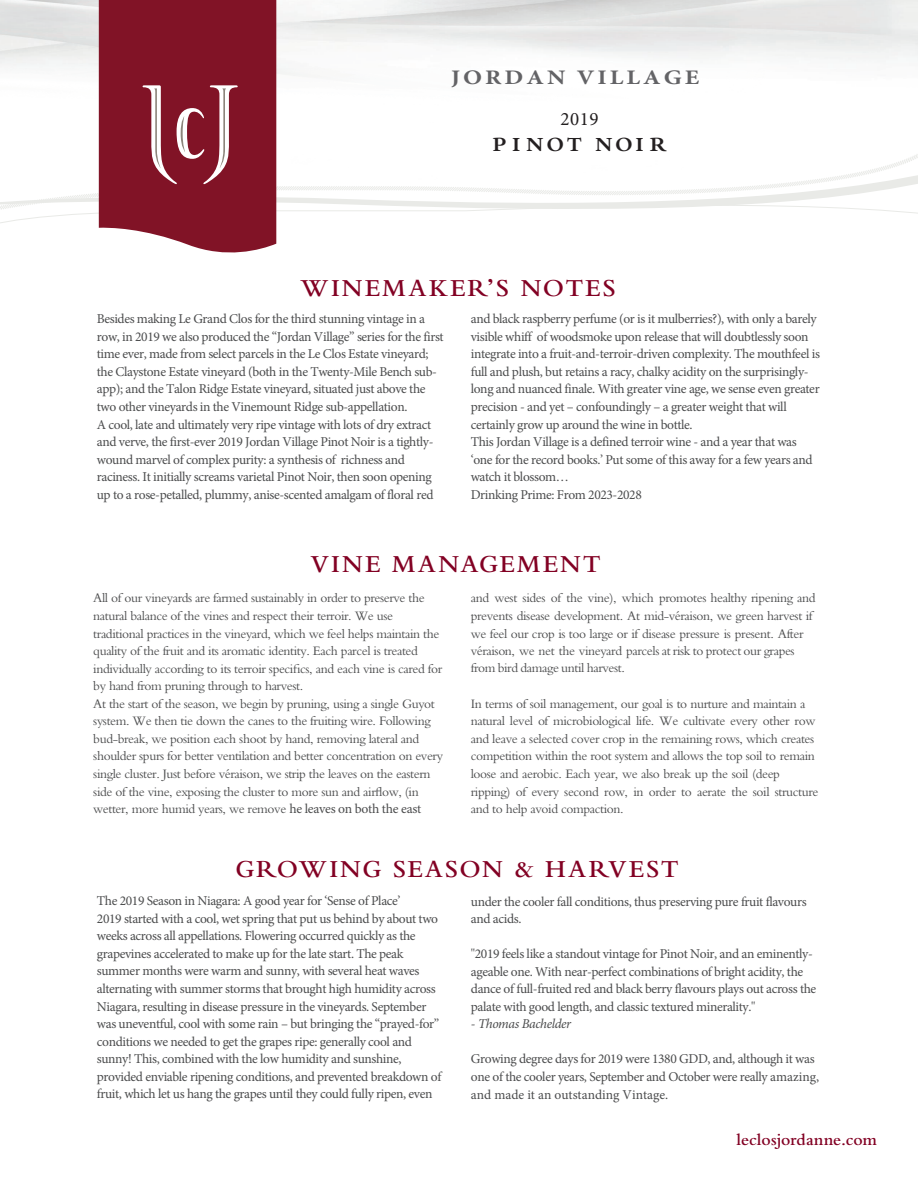
<style>
.page{position:relative;width:918px;height:1188px;background:#fff}
.page>*{position:absolute;margin:0;border:0;box-sizing:border-box;transform-origin:0 0}
.t1{font:600 25.5px "Bembo";letter-spacing:.085em;color:#820123}
.t2{font:600 25.5px "Bembo";letter-spacing:.065em;color:#820123}
.t3{font:700 21px "Bembo";letter-spacing:.135em;color:#231f20}
.t4{font:700 20.7px "Minion Pro";letter-spacing:.12em;color:#636366;scale:1.2 1}
.t5{font:18.9px "Minion Pro";color:#231f20}
.t6{font:600 17.25px "Bembo";color:#820123}
.t7{font:13.5px/17.5px "Minion Pro";letter-spacing:-.03em;color:#4b4c4d}
.t8{font:13.5px/17.5px "Bembo";letter-spacing:-.03em;color:#4b4c4d}
.t9{font:italic 13.5px "Minion Pro";letter-spacing:-.03em;color:#4b4c4d}
.s1{font-family:"Minion Pro"}
.s2{font-style:normal}
</style>
<div class="page">
<svg style="left:99px;top:0;width:177px;height:252px;background:#8d293a"></svg>
<svg style="left:0;top:85px;width:918px;height:142px"></svg>
<h3 class="t4" style="left:451px;top:63px;width:208px">JORDAN VILLAGE</h3>
<h3 class="t5" style="left:560px;top:106px;width:40px">2019</h3>
<h2 class="t3" style="left:493px;top:133px;width:175px">P I NOT NOI R</h2>
<h1 class="t1" style="left:300px;top:274px;width:317px">WINEMAKER’S NOTES</h1>
<p class="t7" style="left:97px;top:310px;width:348px">Besides making Le Grand Clos for the third stunning vintage in a row, in 2019 we also produced the “Jordan Village” series for the first time ever, made from select parcels in the Le Clos Estate vineyard; the Claystone Estate vineyard (both in the Twenty-Mile Bench sub&shy;app); and the Talon Ridge Estate vineyard, situated just above the two other vineyards in the Vinemount Ridge sub-appellation.<br>A cool, late and ultimately very ripe vintage with lots of dry extract and verve, the first-ever 2019 Jordan Village Pinot Noir is a tightly&shy;wound marvel of complex purity: a synthesis of richness and raciness. It initially screams varietal Pinot Noir, then soon opening up to a rose-petalled, plummy, anise-scented amalgam of floral red</p>
<p class="t7" style="left:471px;top:310px;width:351px">and black raspberry perfume (or is it mulberries?), with only a barely visible whiff of woodsmoke upon release that will doubtlessly soon integrate into a fruit-and-terroir-driven complexity. The mouthfeel is full and plush, but retains a racy, chalky acidity on the surprisingly&shy;long and nuanced finale. With greater vine age, we sense even greater precision - and yet – confoundingly – a greater weight that will certainly grow up around the wine in bottle.<br>This Jordan Village is a defined terroir wine - and a year that was ‘one for the record books.’ Put some of this away for a few years and watch it blossom…<br>Drinking Prime: From 2023-2028</p>
<h1 class="t1" style="left:310px;top:549px;width:292px">VINE MANAGEMENT</h1>
<p class="t8" style="left:93px;top:589px;width:351px">All of our vineyards are farmed sustainably in order to preserve the natural balance of the vines and respect their terroir. We use traditional practices in the vineyard, which we feel helps maintain the quality of the fruit and its aromatic identity. Each parcel is treated individually according to its terroir specifics, and each vine is cared for by hand from pruning through to harvest.<br>At the start of the season, we begin by pruning, using a single Guyot system. We then tie down the canes to the fruiting wire. Following bud-break, we position each shoot by hand, removing lateral and shoulder spurs for better ventilation and better concentration on every single cluster. Just before véraison, we strip the leaves on the eastern side of the vine, exposing the cluster to more sun and airflow, (in wetter, more humid years, we remove <span class="s1">he leaves on both the east</span></p>
<p class="t8" style="left:471px;top:589px;width:346px">and west sides of the vine), which promotes healthy ripening and prevents disease development. At mid-véraison, we green harvest if we feel our crop is too large or if disease pressure is present. After véraison, we net the vineyard parcels at risk to protect our grapes from bird damage until harvest.</p>
<p class="t8" style="left:471px;top:695px;width:349px">In terms of soil management, our goal is to nurture and maintain a natural level of microbiological life. We cultivate every other row and leave a selected cover crop in the remaining rows, which creates competition within the root system and allows the top soil to remain loose and aerobic. Each year, we also break up the soil (deep ripping) of every second row, in order to aerate the soil structure and to help avoid compaction.</p>
<h1 class="t2" style="left:236px;top:855px;width:445px">GROWING SEASON &amp; HARVEST</h1>
<p class="t7" style="left:97px;top:892px;width:346px">The 2019 Season in Niagara: A good year for ‘Sense of Place’<br>2019 started with a cool, wet spring that put us behind by about two weeks across all appellations. Flowering occurred quickly as the grapevines accelerated to make up for the late start. The peak summer months were warm and sunny, with several heat waves alternating with summer storms that brought high humidity across Niagara, resulting in disease pressure in the vineyards. September was uneventful, cool with some rain – but bringing the “prayed-for” conditions we needed to get the grapes ripe: generally cool and sunny! This, combined with the low humidity and sunshine, provided enviable ripening conditions, and prevented breakdown of fruit, which let us hang the grapes until they could fully ripen, even</p>
<p class="t7" style="left:471px;top:893px;width:337px">under the cooler fall conditions, thus preserving pure fruit flavours and acids.</p>
<p class="t7" style="left:471px;top:945px;width:347px">"2019 feels like a standout vintage for Pinot Noir, and an eminently&shy;ageable one. With near-perfect combinations of bright acidity, the dance of full-fruited red and black berry flavours plays out across the palate with good length, and classic textured minerality."</p>
<p class="t9" style="left:471px;top:1015px;width:102px"><span class="s2">-</span> Thomas Bachelder</p>
<p class="t7" style="left:471px;top:1050px;width:350px">Growing degree days for 2019 were 1380 GDD, and, although it was one of the cooler years, September and October were really amazing, and made it an outstanding Vintage.</p>
<p class="t6" style="left:737px;top:1130px;width:142px">leclosjordanne.com</p>
</div>
